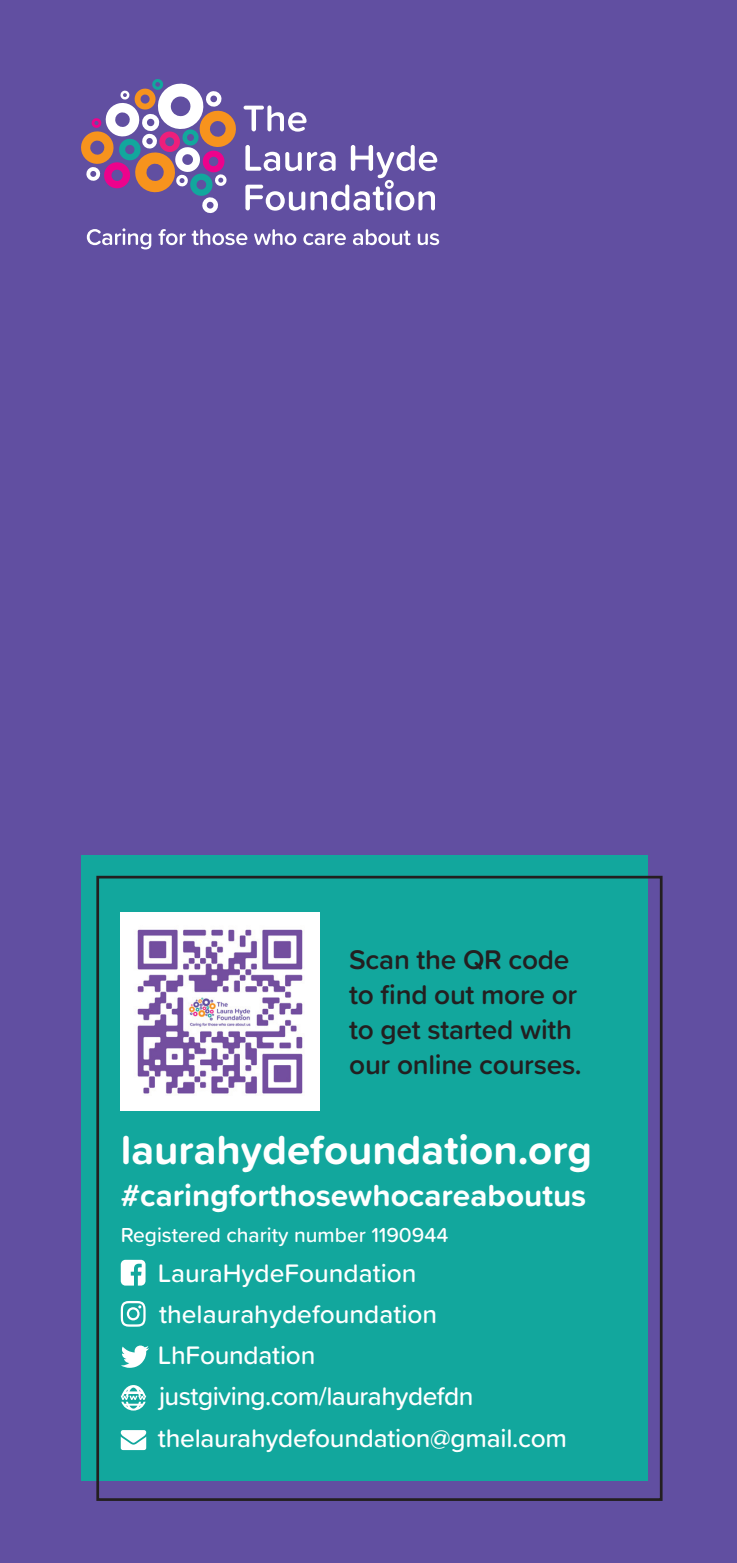
<style>
.page{position:relative;width:737px;height:1563px;background:#fff}
.page>*{position:absolute;margin:0;border:0;box-sizing:border-box;transform-origin:0 0}
.t1{font:700 42px "Proxima Soft";color:#fff}
.t2{font:700 31.5px "Proxima Soft";color:#fff}
.t3{font:600 28px/35px "Proxima Soft";letter-spacing:-.01em;color:#231f20}
.t4{font:500 26.25px/40.9px "Proxima Soft";letter-spacing:-.01em;color:#fff}
.t5{font:500 21px "Proxima Soft";color:#fff}
</style>
<div class="page">
<div style="left:0;top:0;width:736px;height:1563px;background:#614fa1"></div>
<div style="left:81px;top:855px;width:565px;height:625px;background:#12a79d"></div>
<svg style="left:121px;top:1260px;width:24px;height:25px"></svg>
<svg style="left:121px;top:1301px;width:24px;height:25px"></svg>
<svg style="left:121px;top:1345px;width:28px;height:23px"></svg>
<svg style="left:121px;top:1385px;width:25px;height:25px"></svg>
<svg style="left:121px;top:1430px;width:25px;height:20px"></svg>
<img style="left:121px;top:912px;width:198px;height:199px">
<svg style="left:87px;top:228px;width:64px;height:21px"></svg>
<svg style="left:158px;top:229px;width:89px;height:16px"></svg>
<svg style="left:254px;top:229px;width:42px;height:16px"></svg>
<svg style="left:303px;top:233px;width:42px;height:12px"></svg>
<svg style="left:353px;top:229px;width:57px;height:16px"></svg>
<svg style="left:417px;top:233px;width:22px;height:12px"></svg>
<svg style="left:81px;top:79px;width:356px;height:134px"></svg>
<svg style="left:384px;top:179px;width:10px;height:10px"></svg>
<div style="left:96px;top:876px;width:566px;height:625px;border:3px solid #231f20"></div>
<p class="t3" style="left:349px;top:941px;width:234px">Scan the QR code to find out more or to get started with our online courses.</p>
<h1 class="t1" style="left:121px;top:1118px;width:472px">laurahydefoundation.org</h1>
<p class="t2" style="left:121px;top:1172px;width:467px">#caringforthosewhocareaboutus</p>
<p class="t5" style="left:121px;top:1219px;width:329px">Registered charity number 1190944</p>
<p class="t4" style="left:158px;top:1251px;width:410px">LauraHydeFoundation thelaurahydefoundation<br>LhFoundation justgiving.com/laurahydefdn thelaurahydefoundation@gmail.com</p>
</div>
